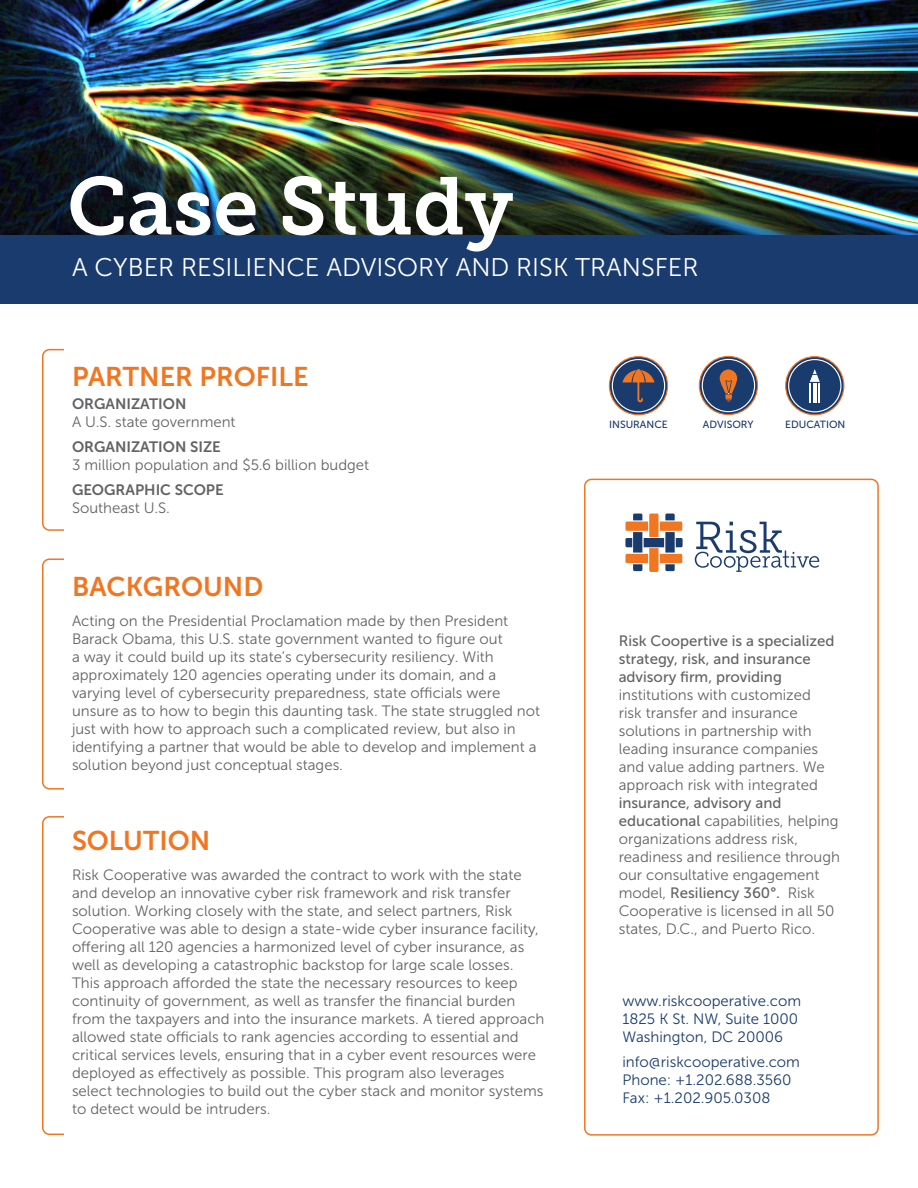
<style>
.page{position:relative;width:918px;height:1188px;background:#fff}
.page>*{position:absolute;margin:0;border:0;box-sizing:border-box;transform-origin:0 0}
.t1{font:27px "Museo Sans 700";color:#f07622}
.t2{font:25.5px "Museo Sans 300";color:#fff}
.t3{font:15px/18px "Museo Sans 300";color:#636366}
.t4{font:15px "Museo Sans 300";color:#193b6d}
.t5{font:15px "Museo Sans 700";color:#636366}
.t6{font:10.35px "Museo Sans 500";color:#193b6d}
.s1{font-family:"Museo Sans 500"}
</style>
<div class="page">
<div style="left:42px;top:558px;width:54px;height:232px;border:2px solid #f07622;border-radius:7px"></div>
<div style="left:64px;top:551px;width:43px;height:261px;background:#fff"></div>
<div style="left:42px;top:349px;width:54px;height:182px;border:2px solid #f07622;border-radius:7px"></div>
<div style="left:64px;top:343px;width:43px;height:206px;background:#fff"></div>
<div style="left:0;top:230px;width:918px;height:73px;background:#193b6d"></div>
<img style="left:0;top:0;width:918px;height:234px">
<img style="left:70px;top:176px;width:443px;height:76px">
<div style="left:42px;top:816px;width:54px;height:319px;border:2px solid #f07622;border-radius:7px"></div>
<div style="left:64px;top:806px;width:43px;height:360px;background:#fff"></div>
<svg style="left:609px;top:357px;width:59px;height:58px"></svg>
<div style="left:609px;top:356px;width:59px;height:59px;border:1px solid #f07622;border-radius:50%"></div>
<div style="left:612px;top:359px;width:53px;height:53px;border:1px solid #fff;border-radius:50%"></div>
<svg style="left:622px;top:369px;width:33px;height:33px"></svg>
<svg style="left:699px;top:356px;width:59px;height:59px;background:#334a72"></svg>
<div style="left:699px;top:356px;width:59px;height:59px;border:1px solid #f07622;border-radius:50%"></div>
<div style="left:702px;top:359px;width:53px;height:53px;border:1px solid #fff;border-radius:50%"></div>
<svg style="left:720px;top:370px;width:17px;height:32px"></svg>
<svg style="left:786px;top:357px;width:58px;height:58px;background:#2f4a75"></svg>
<div style="left:785px;top:356px;width:59px;height:59px;border:1px solid #f07622;border-radius:50%"></div>
<div style="left:788px;top:359px;width:53px;height:53px;border:1px solid #fff;border-radius:50%"></div>
<svg style="left:810px;top:369px;width:10px;height:33px"></svg>
<div style="left:584px;top:479px;width:295px;height:657px;border:2px solid #f07622;border-radius:7px"></div>
<svg style="left:695px;top:522px;width:124px;height:50px"></svg>
<svg style="left:625px;top:514px;width:58px;height:58px"></svg>
<p class="t2" style="left:72px;top:254px;width:628px">A CYBER RESILIENCE ADVISORY AND RISK TRANSFER</p>
<p class="t1" style="left:72px;top:361px;width:238px">PARTNER PROFILE</p>
<p class="t5" style="left:72px;top:396px;width:116px">ORGANIZATION</p>
<p class="t3" style="left:72px;top:413px;width:165px">A U.S. state government</p>
<p class="t5" style="left:72px;top:438px;width:150px">ORGANIZATION SIZE</p>
<p class="t3" style="left:72px;top:456px;width:299px">3 million population and $5.6 billion budget</p>
<p class="t5" style="left:72px;top:481px;width:153px">GEOGRAPHIC SCOPE</p>
<p class="t3" style="left:72px;top:499px;width:99px">Southeast U.S.</p>
<p class="t1" style="left:72px;top:572px;width:193px">BACKGROUND</p>
<p class="t3" style="left:72px;top:612px;width:470px">Acting on the Presidential Proclamation made by then President Barack Obama, this U.S. state government wanted to figure out<br>a way it could build up its state’s cybersecurity resiliency. With approximately 120 agencies operating under its domain, and a varying level of cybersecurity preparedness, state officials were unsure as to how to begin this daunting task. The state struggled not just with how to approach such a complicated review, but also in identifying a partner that would be able to develop and implement a solution beyond just conceptual stages.</p>
<p class="t1" style="left:72px;top:826px;width:140px">SOLUTION</p>
<p class="t3" style="left:72px;top:866px;width:474px">Risk Cooperative was awarded the contract to work with the state and develop an innovative cyber risk framework and risk transfer solution. Working closely with the state, and select partners, Risk Cooperative was able to design a state-wide cyber insurance facility, offering all 120 agencies a harmonized level of cyber insurance, as well as developing a catastrophic backstop for large scale losses.<br>This approach afforded the state the necessary resources to keep continuity of government, as well as transfer the financial burden from the taxpayers and into the insurance markets. A tiered approach allowed state officials to rank agencies according to essential and critical services levels, ensuring that in a cyber event resources were deployed as effectively as possible. This program also leverages select technologies to build out the cyber stack and monitor systems to detect would be intruders.</p>
<p class="t6" style="left:609px;top:419px;width:60px">INSURANCE</p>
<p class="t6" style="left:703px;top:418px;width:52px">ADVISORY</p>
<p class="t6" style="left:785px;top:419px;width:62px">EDUCATION</p>
<p class="t3" style="left:619px;top:632px;width:223px"><span class="s1">Risk Coopertive is a specialized strategy, risk, and insurance advisory firm, providing </span>institutions with customized<br>risk transfer and insurance solutions in partnership with leading insurance companies and value adding partners. We approach risk with integrated <span class="s1">insurance, advisory and educational</span> capabilities, helping organizations address risk, readiness and resilience through our consultative engagement model, <span class="s1">Resiliency 360°.</span> Risk<br>Cooperative is licensed in all 50 states, D.C., and Puerto Rico.</p>
<p class="t4" style="left:622px;top:993px;width:180px">www.riskcooperative.com</p>
<p class="t4" style="left:622px;top:1011px;width:177px">1825 K St. NW, Suite 1000</p>
<p class="t4" style="left:622px;top:1029px;width:162px">Washington, DC 20006</p>
<p class="t4" style="left:622px;top:1054px;width:179px">info@riskcooperative.com</p>
<p class="t4" style="left:622px;top:1072px;width:171px">Phone: +1.202.688.3560</p>
<p class="t4" style="left:622px;top:1090px;width:149px">Fax: +1.202.905.0308</p>
</div>
